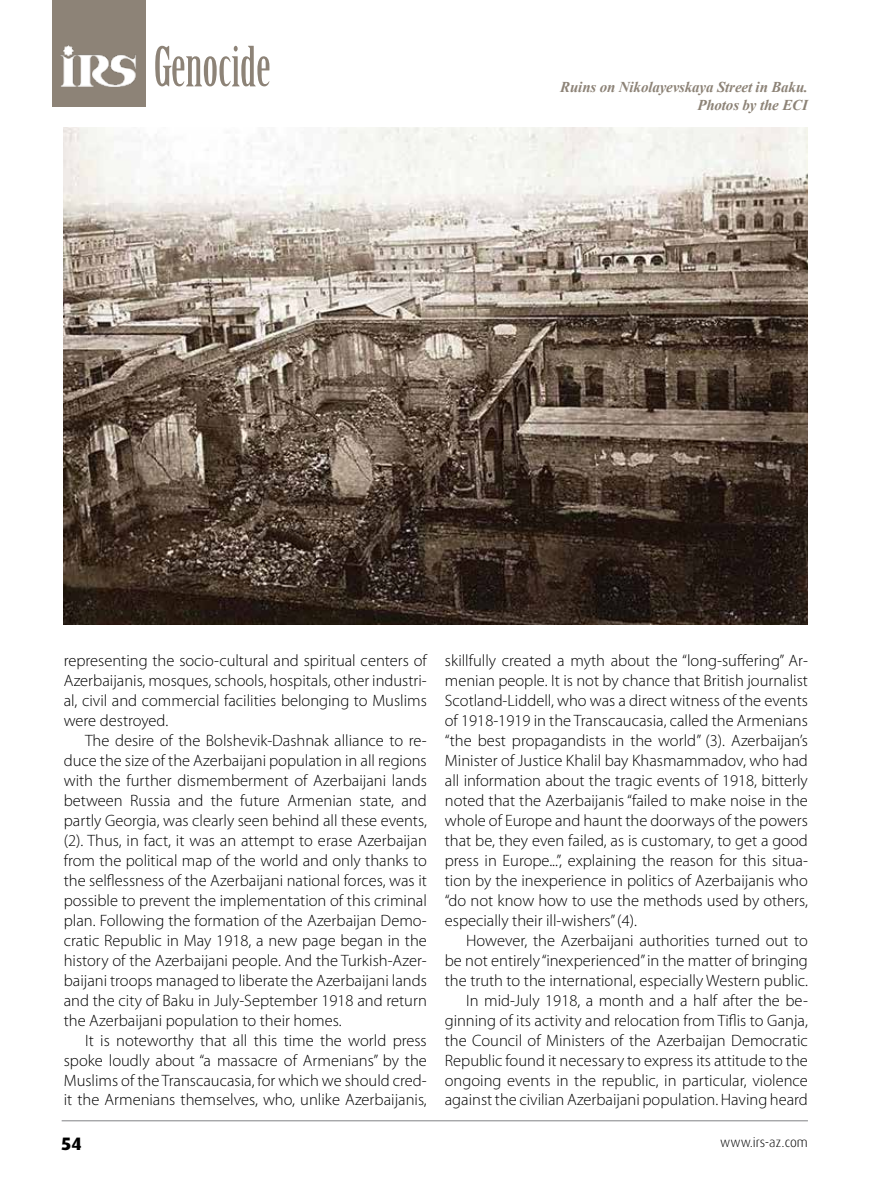
<style>
.page{position:relative;width:893px;height:1191px;background:#fff}
.page>*{position:absolute;margin:0;border:0;box-sizing:border-box;transform-origin:0 0}
.t1{font:54.15px "Birch Std";color:#8d8377}
.t2{font:800 18px "Dax Pro";color:#000}
.t3{font:300 16.5px/20px "Myriad Pro";color:#000;text-align:justify}
.t4{font:italic 700 15px/18px "Times New Roman";letter-spacing:-.01em;color:#8d8377;text-align:right}
.t5{font:300 13.5px "Dax Pro";color:#000}
</style>
<div class="page">
<hr style="left:62px;top:1120px;width:746px;height:1px;background:#808285">
<img style="left:64px;top:128px;width:744px;height:496px">
<div style="left:52px;top:0;width:94px;height:106px;background:#8d8377"></div>
<img style="left:60px;top:45px;width:76px;height:41px">
<h1 class="t1" style="left:154px;top:36px;width:119px">Genocide</h1>
<p class="t4" style="left:560px;top:77px;width:249px">Ruins on Nikolayevskaya Street in Baku.<br>Photos by the ECI</p>
<p class="t3" style="left:64px;top:651px;width:365px">representing the socio-cultural and spiritual centers of Azerbaijanis, mosques, schools, hospitals, other industri&shy;al, civil and commercial facilities belonging to Muslims were destroyed.</p>
<p class="t3" style="left:64px;top:731px;width:365px;text-indent:21px">The desire of the Bolshevik-Dashnak alliance to re&shy;duce the size of the Azerbaijani population in all regions with the further dismemberment of Azerbaijani lands between Russia and the future Armenian state, and partly Georgia, was clearly seen behind all these events, (2). Thus, in fact, it was an attempt to erase Azerbaijan from the political map of the world and only thanks to the selflessness of the Azerbaijani national forces, was it possible to prevent the implementation of this criminal plan. Following the formation of the Azerbaijan Demo&shy;cratic Republic in May 1918, a new page began in the history of the Azerbaijani people. And the Turkish-Azer&shy;baijani troops managed to liberate the Azerbaijani lands and the city of Baku in July-September 1918 and return the Azerbaijani population to their homes.</p>
<p class="t3" style="left:64px;top:1030px;width:365px;text-indent:21px">It is noteworthy that all this time the world press spoke loudly about “a massacre of Armenians” by the Muslims of the Transcaucasia, for which we should cred&shy;it the Armenians themselves, who, unlike Azerbaijanis,</p>
<p class="t3" style="left:445px;top:651px;width:365px">skillfully created a myth about the “long-suffering” Ar&shy;menian people. It is not by chance that British journalist Scotland-Liddell, who was a direct witness of the events of 1918-1919 in the Transcaucasia, called the Armenians “the best propagandists in the world” (3). Azerbaijan’s Minister of Justice Khalil bay Khasmammadov, who had all information about the tragic events of 1918, bitterly noted that the Azerbaijanis “failed to make noise in the whole of Europe and haunt the doorways of the powers that be, they even failed, as is customary, to get a good press in Europe...”, explaining the reason for this situa&shy;tion by the inexperience in politics of Azerbaijanis who “do not know how to use the methods used by others, especially their ill-wishers” (4).</p>
<p class="t3" style="left:445px;top:930px;width:365px;text-align:right">However, the Azerbaijani authorities turned out to<br>be not entirely “inexperienced” in the matter of bringing the truth to the international, especially Western public.<br>In mid-July 1918, a month and a half after the be&shy;ginning of its activity and relocation from Tiflis to Ganja, the Council of Ministers of the Azerbaijan Democratic Republic found it necessary to express its attitude to the ongoing events in the republic, in particular, violence against the civilian Azerbaijani population. Having heard</p>
<p class="t2" style="left:62px;top:1131px;width:21px">54</p>
<p class="t5" style="left:720px;top:1133px;width:89px">www.irs-az.com</p>
</div>
